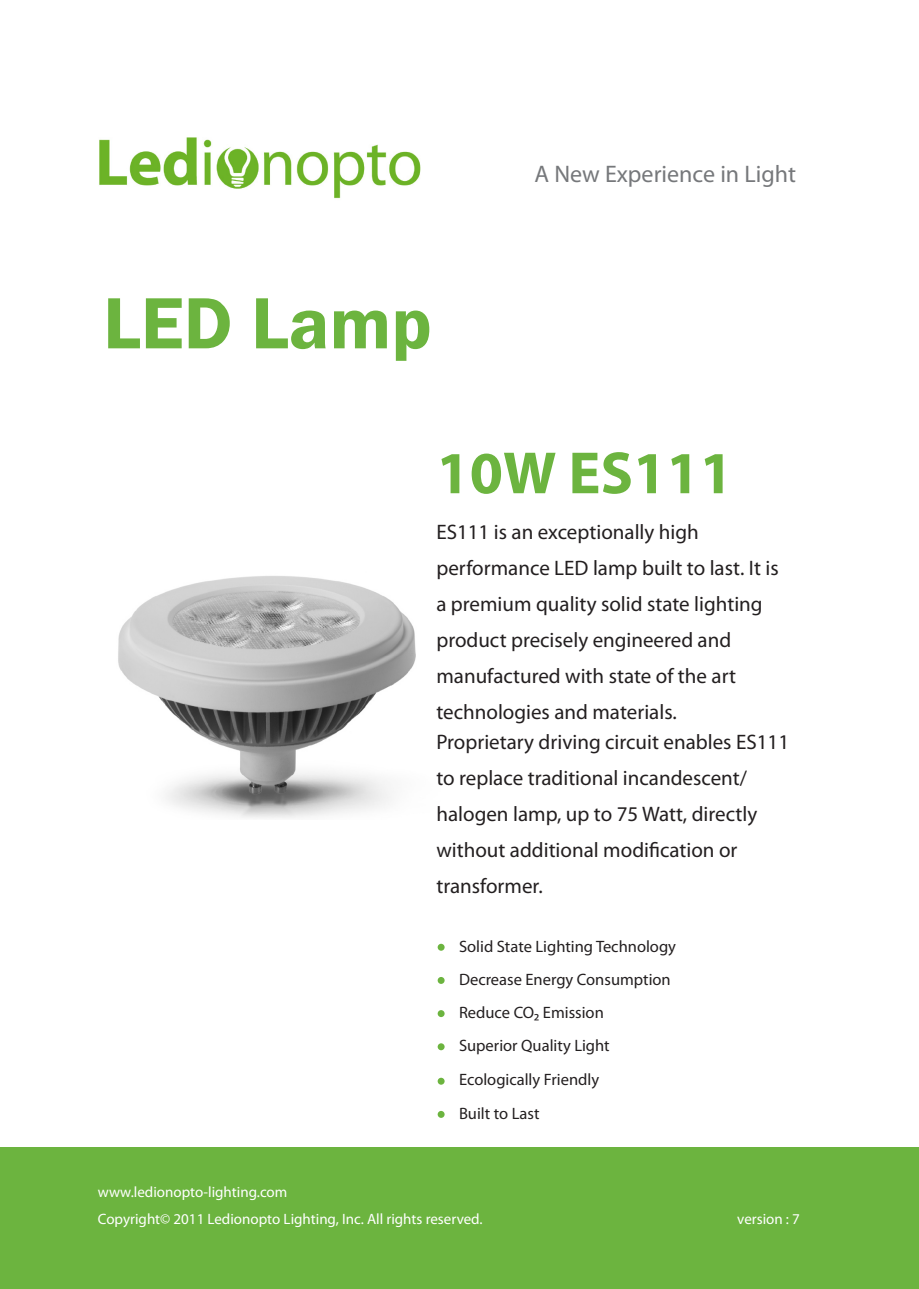
<style>
.page{position:relative;width:919px;height:1289px;background:#fff}
.page>*{position:absolute;margin:0;border:0;box-sizing:border-box;transform-origin:0 0}
.t1{font:600 75px "Franklin Gothic";color:#6cb43f}
.t2{font:700 60px "Myriad Pro";color:#6cb43f}
.t3{font:24px "Myriad Pro";color:#76787b}
.t4{font:21px/36px "Myriad Pro";color:#231f20}
.t5{font:16.5px "Myriad Pro";color:#231f20}
.t6{font:15px "Myriad Pro";color:#fff}
</style>
<div class="page">
<img style="left:118px;top:576px;width:298px;height:242px">
<svg style="left:437px;top:943px;width:7px;height:7px"></svg>
<svg style="left:437px;top:976px;width:7px;height:7px"></svg>
<div style="left:437px;top:1010px;width:7px;height:7px;background:#6cb43f;border-radius:50%"></div>
<div style="left:437px;top:1043px;width:7px;height:7px;background:#6cb43f;border-radius:50%"></div>
<svg style="left:437px;top:1077px;width:7px;height:7px"></svg>
<svg style="left:437px;top:1110px;width:7px;height:7px"></svg>
<div style="left:0;top:1147px;width:918px;height:141px;background:#6cb43f"></div>
<img style="left:99px;top:137px;width:322px;height:62px">
<p class="t3" style="left:534px;top:159px;width:263px">A New Experience in Light</p>
<h1 class="t1" style="left:103px;top:277px;width:330px">LED Lamp</h1>
<h2 class="t2" style="left:436px;top:434px;width:298px">10W ES111</h2>
<p class="t4" style="left:436px;top:513px;width:344px">ES111 is an exceptionally high performance LED lamp built to last. It is a premium quality solid state lighting product precisely engineered and manufactured with state of the art technologies and materials.</p>
<p class="t4" style="left:436px;top:724px;width:354px">Proprietary driving circuit enables ES111 to replace traditional incandescent/ halogen lamp, up to 75 Watt, directly without additional modification or transformer.</p>
<p class="t5" style="left:459px;top:936px;width:218px">Solid State Lighting Technology</p>
<p class="t5" style="left:459px;top:968px;width:213px">Decrease Energy Consumption</p>
<p class="t5" style="left:459px;top:1002px;width:146px">Reduce CO₂ Emission</p>
<p class="t5" style="left:459px;top:1035px;width:152px">Superior Quality Light</p>
<p class="t5" style="left:459px;top:1069px;width:142px">Ecologically Friendly</p>
<p class="t6" style="left:98px;top:1182px;width:191px">www.ledionopto-lighting.com</p>
<p class="t5" style="left:459px;top:1102px;width:82px">Built to Last</p>
<p class="t6" style="left:98px;top:1209px;width:386px">Copyright© 2011 Ledionopto Lighting, Inc. All rights reserved.</p>
<p class="t6" style="left:737px;top:1209px;width:64px">version : 7</p>
</div>
